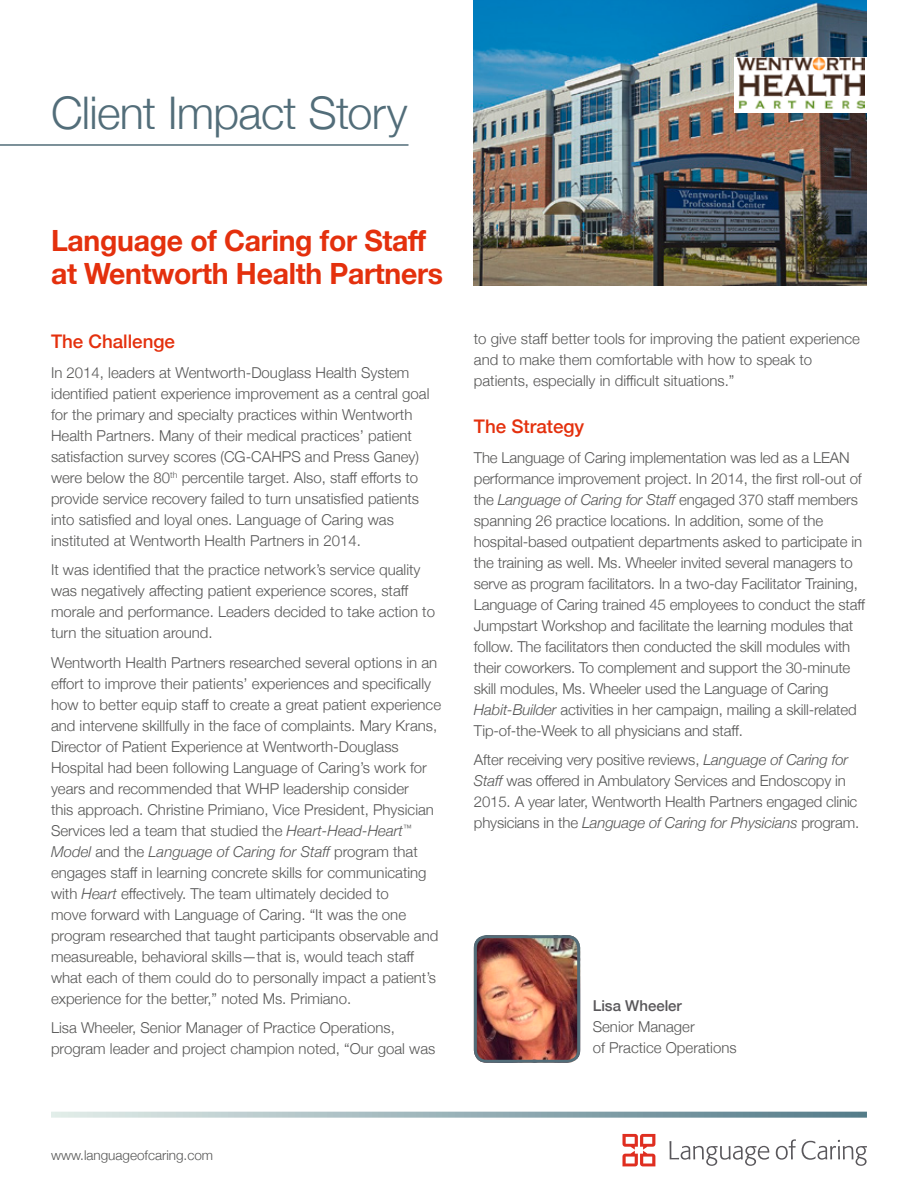
<style>
.page{position:relative;width:918px;height:1188px;background:#fff}
.page>*{position:absolute;margin:0;border:0;box-sizing:border-box;transform-origin:0 0}
.t1{font:300 45px "Helvetica Neue";letter-spacing:-.02em;color:#526d79}
.t2{font:700 29.25px/33px "Helvetica Neue";letter-spacing:-.01em;color:#e4300d}
.t3{font:500 18.75px "Helvetica Neue";color:#e4300d}
.t4{font:300 15px/21px "Helvetica Neue";color:#565655}
.t5{font:500 15px "Helvetica Neue";color:#59575a}
.t6{font:300 13.5px "Helvetica Neue";color:#565655}
.s1{font-style:italic}
</style>
<div class="page">
<svg style="left:622px;top:1134px;width:33px;height:32px"></svg>
<svg style="left:669px;top:1141px;width:100px;height:25px"></svg>
<svg style="left:776px;top:1139px;width:20px;height:21px"></svg>
<svg style="left:802px;top:1140px;width:65px;height:26px"></svg>
<svg style="left:51px;top:1112px;width:816px;height:6px;background:#9fb6bc"></svg>
<img style="left:474px;top:939px;width:106px;height:120px">
<div style="left:474px;top:935px;width:106px;height:128px;border:3px solid #526d79;border-radius:11px"></div>
<hr style="left:0;top:144px;width:409px;height:2px;background:#526d79">
<img style="left:474px;top:0;width:393px;height:285px">
<div style="left:735px;top:57px;width:132px;height:56px;background:#fff"></div>
<img style="left:737px;top:57px;width:128px;height:52px">
<h1 class="t1" style="left:51px;top:77px;width:358px">Client Impact Story</h1>
<h2 class="t2" style="left:51px;top:225px;width:394px">Language of Caring for Staff at Wentworth Health Partners</h2>
<p class="t3" style="left:51px;top:326px;width:126px">The Challenge</p>
<p class="t4" style="left:51px;top:361px;width:380px">In 2014, leaders at Wentworth-Douglass Health System identified patient experience improvement as a central goal for the primary and specialty practices within Wentworth Health Partners. Many of their medical practices’ patient satisfaction survey scores (CG-CAHPS and Press Ganey) were below the 80<sup>th</sup> percentile target. Also, staff efforts to provide service recovery failed to turn unsatisfied patients into satisfied and loyal ones. Language of Caring was instituted at Wentworth Health Partners in 2014.</p>
<p class="t4" style="left:51px;top:558px;width:386px">It was identified that the practice network’s service quality was negatively affecting patient experience scores, staff morale and performance. Leaders decided to take action to turn the situation around.</p>
<p class="t4" style="left:51px;top:651px;width:392px">Wentworth Health Partners researched several options in an effort to improve their patients’ experiences and specifically how to better equip staff to create a great patient experience and intervene skillfully in the face of complaints. Mary Krans, Director of Patient Experience at Wentworth-Douglass Hospital had been following Language of Caring’s work for years and recommended that WHP leadership consider<br>this approach. Christine Primiano, Vice President, Physician Services led a team that studied the <span class="s1">Heart-Head-Heart</span><sup>™ </sup><span class="s1">Model</span> and the <span class="s1">Language of Caring for Staff</span> program that engages staff in learning concrete skills for communicating with <span class="s1">Heart</span> effectively. The team ultimately decided to<br>move forward with Language of Caring. “It was the one program researched that taught participants observable and measureable, behavioral skills—that is, would teach staff what each of them could do to personally impact a patient’s experience for the better,” noted Ms. Primiano.</p>
<p class="t4" style="left:51px;top:1016px;width:386px">Lisa Wheeler, Senior Manager of Practice Operations, program leader and project champion noted, “Our goal was</p>
<p class="t4" style="left:474px;top:328px;width:388px">to give staff better tools for improving the patient experience and to make them comfortable with how to speak to patients, especially in difficult situations.”</p>
<p class="t3" style="left:474px;top:411px;width:112px">The Strategy</p>
<p class="t4" style="left:474px;top:446px;width:393px">The Language of Caring implementation was led as a LEAN performance improvement project. In 2014, the first roll-out of the <span class="s1">Language of Caring for Staff</span> engaged 370 staff members spanning 26 practice locations. In addition, some of the hospital-based outpatient departments asked to participate in the training as well. Ms. Wheeler invited several managers to serve as program facilitators. In a two-day Facilitator Training, Language of Caring trained 45 employees to conduct the staff Jumpstart Workshop and facilitate the learning modules that follow. The facilitators then conducted the skill modules with their coworkers. To complement and support the 30-minute skill modules, Ms. Wheeler used the Language of Caring <span class="s1">Habit-Builder</span> activities in her campaign, mailing a skill-related Tip-of-the-Week to all physicians and staff.</p>
<p class="t4" style="left:474px;top:748px;width:387px">After receiving very positive reviews, <span class="s1">Language of Caring for Staff</span> was offered in Ambulatory Services and Endoscopy in 2015. A year later, Wentworth Health Partners engaged clinic physicians in the <span class="s1">Language of Caring for Physicians</span> program.</p>
<p class="t5" style="left:593px;top:994px;width:91px">Lisa Wheeler</p>
<p class="t4" style="left:593px;top:1016px;width:145px">Senior Manager<br>of Practice Operations</p>
<p class="t6" style="left:51px;top:1144px;width:164px">www.languageofcaring.com</p>
</div>
